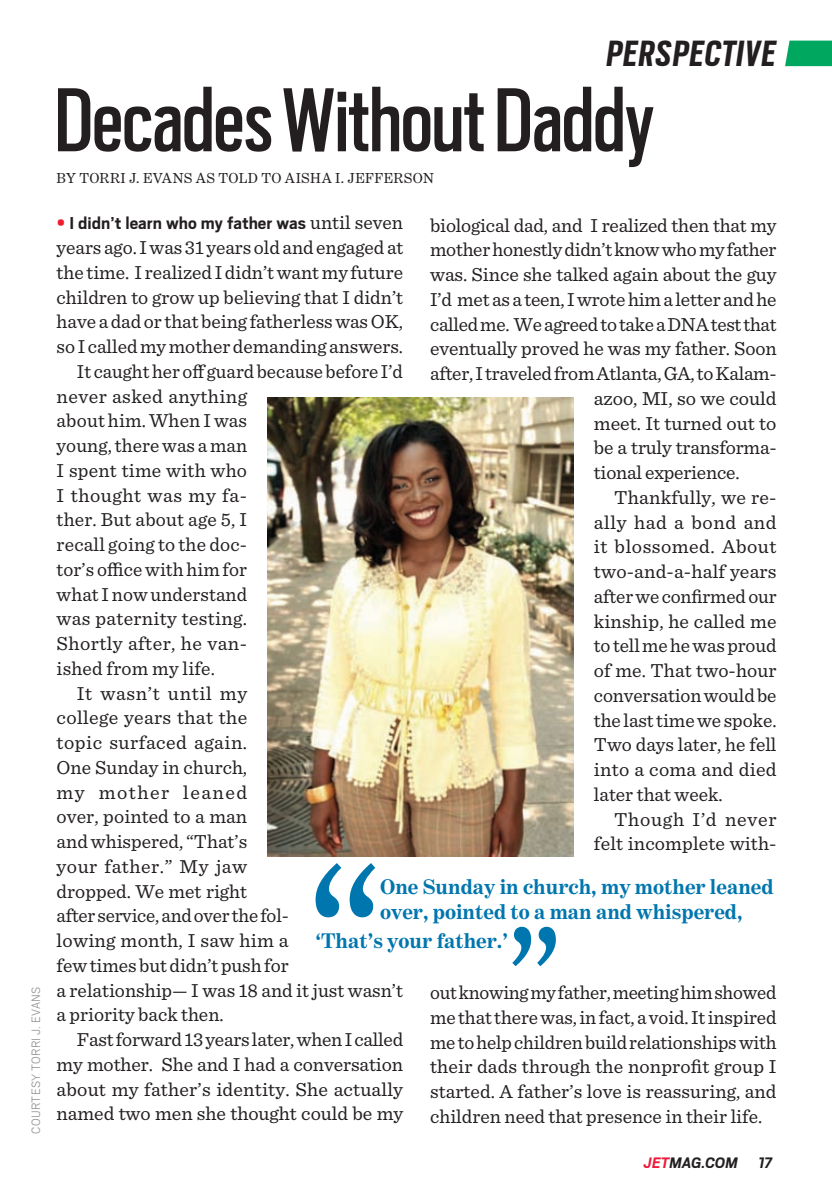
<style>
.page{position:relative;width:832px;height:1197px;background:#fff}
.page>*{position:absolute;margin:0;border:0;box-sizing:border-box;transform-origin:0 0}
.t1{font:187.88px "Benton Modern Two";color:#0076ae}
.t2{font:100.58px "Scout Cond";letter-spacing:-.005em;color:#231f20}
.t3{font:italic 700 40.5px "Scout Cond";letter-spacing:.04em;color:#231f20}
.t4{font:700 21.38px/24.8px "Benton Modern Two";color:#0076ae}
.t5{font:19.8px/24.8px "Sentinel";color:#231f20;text-align:justify}
.t6{font:19.8px "Sentinel";letter-spacing:.025em;color:#231f20}
.t7{font:19.8px "Sentinel";letter-spacing:.02em;color:#231f20}
.t8{font:19.8px "Sentinel";letter-spacing:.03em;color:#231f20}
.t9{font:19.8px "Sentinel";letter-spacing:.075em;color:#231f20}
.t10{font:19.8px "Sentinel";letter-spacing:.035em;color:#231f20}
.t11{font:700 19.12px "Scout";color:#231f20}
.t12{font:italic 700 16.88px "Scout";letter-spacing:.005em;color:#231f20}
.t13{font:14.62px "Benton Modern Two";letter-spacing:.025em;color:#231f20}
.t14{font:300 13.5px "Scout";letter-spacing:.025em;color:#939598}
.s1{font-weight:900;color:#ee1b2d}
.s2{font-family:"Sentinel";font-weight:400;font-size:19.8px}
.s3{color:#ed1a3a}
</style>
<div class="page">
<svg style="left:785px;top:41px;width:46px;height:25px"></svg>
<img style="left:268px;top:397px;width:305px;height:459px">
<svg style="left:512px;top:927px;width:44px;height:39px"></svg>
<p class="t14" style="left:27px;top:1134px;width:149px;rotate:-90deg">courtesy torri J. evans</p>
<h3 class="t3" style="left:607px;top:27px;width:170px">PERSPECTIVE</h3>
<h2 class="t2" style="left:54px;top:55px;width:601px">Decades Without Daddy</h2>
<p class="t13" style="left:57px;top:170px;width:378px">BY TORRI J. EVANS AS TOLD TO AISHA I. JEFFERSON</p>
<p class="t11" style="left:57px;top:211px;width:348px"><span class="s1">•</span> I didn’t learn who my father was <span class="s2">until seven</span></p>
<p class="t5" style="left:57px;top:234px;width:348px">years ago. I was 31 years old and engaged at</p>
<p class="t5" style="left:57px;top:259px;width:348px">the time. I realized I didn’t want my future</p>
<p class="t5" style="left:57px;top:283px;width:348px">children to grow up believing that I didn’t</p>
<p class="t5" style="left:57px;top:308px;width:348px">have a dad or that being fatherless was OK,</p>
<p class="t5" style="left:57px;top:333px;width:348px">so I called my mother demanding answers.</p>
<p class="t5" style="left:77px;top:358px;width:327px">It caught her off guard because before I’d</p>
<p class="t7" style="left:57px;top:381px;width:192px">never asked anything</p>
<p class="t5" style="left:57px;top:407px;width:192px">about him. When I was</p>
<p class="t5" style="left:57px;top:432px;width:192px">young, there was a man</p>
<p class="t5" style="left:57px;top:457px;width:192px">I spent time with who</p>
<p class="t6" style="left:57px;top:480px;width:192px">I thought was my fa-</p>
<p class="t5" style="left:57px;top:506px;width:192px">ther. But about age 5, I</p>
<p class="t5" style="left:57px;top:531px;width:192px">recall going to the doc-</p>
<p class="t5" style="left:57px;top:556px;width:192px">tor’s office with him for</p>
<p class="t5" style="left:57px;top:580px;width:192px">what I now understand</p>
<p class="t5" style="left:57px;top:605px;width:192px">was paternity testing.</p>
<p class="t7" style="left:57px;top:629px;width:192px">Shortly after, he van-</p>
<p class="t5" style="left:57px;top:655px;width:160px">ished from my life.</p>
<p class="t8" style="left:77px;top:678px;width:172px">It wasn’t until my</p>
<p class="t5" style="left:57px;top:704px;width:192px">college years that the</p>
<p class="t6" style="left:57px;top:728px;width:192px">topic surfaced again.</p>
<p class="t5" style="left:57px;top:754px;width:192px">One Sunday in church,</p>
<p class="t9" style="left:57px;top:777px;width:192px">my mother leaned</p>
<p class="t5" style="left:57px;top:803px;width:192px">over, pointed to a man</p>
<p class="t5" style="left:57px;top:828px;width:192px">and whispered, “That’s</p>
<p class="t6" style="left:57px;top:851px;width:192px">your father.” My jaw</p>
<p class="t5" style="left:57px;top:877px;width:192px">dropped. We met right</p>
<p class="t5" style="left:57px;top:902px;width:234px">after service, and over the fol-</p>
<p class="t5" style="left:57px;top:927px;width:233px">lowing month, I saw him a</p>
<p class="t5" style="left:57px;top:952px;width:233px">few times but didn’t push for</p>
<p class="t5" style="left:57px;top:976px;width:348px">a relationship— I was 18 and it just wasn’t</p>
<p class="t5" style="left:57px;top:1001px;width:169px">a priority back then.</p>
<p class="t5" style="left:77px;top:1026px;width:328px">Fast forward 13 years later, when I called</p>
<p class="t5" style="left:57px;top:1051px;width:348px">my mother. She and I had a conversation</p>
<p class="t5" style="left:57px;top:1075px;width:348px">about my father’s identity. She actually</p>
<p class="t5" style="left:57px;top:1100px;width:348px">named two men she thought could be my</p>
<p class="t5" style="left:430px;top:211px;width:348px">biological dad, and I realized then that my</p>
<p class="t5" style="left:430px;top:236px;width:348px">mother honestly didn’t know who my father</p>
<p class="t5" style="left:430px;top:261px;width:348px">was. Since she talked again about the guy</p>
<p class="t5" style="left:430px;top:286px;width:348px">I’d met as a teen, I wrote him a letter and he</p>
<p class="t5" style="left:430px;top:310px;width:348px">called me. We agreed to take a DNA test that</p>
<p class="t5" style="left:430px;top:335px;width:348px">eventually proved he was my father. Soon</p>
<p class="t5" style="left:430px;top:360px;width:348px">after, I traveled from Atlanta, GA, to Kalam-</p>
<p class="t5" style="left:594px;top:385px;width:184px">azoo, MI, so we could</p>
<p class="t5" style="left:594px;top:409px;width:184px">meet. It turned out to</p>
<p class="t5" style="left:594px;top:434px;width:184px">be a truly transforma-</p>
<p class="t5" style="left:594px;top:459px;width:147px">tional experience.</p>
<p class="t5" style="left:614px;top:484px;width:164px">Thankfully, we re-</p>
<p class="t8" style="left:594px;top:507px;width:184px">ally had a bond and</p>
<p class="t6" style="left:594px;top:532px;width:184px">it blossomed. About</p>
<p class="t5" style="left:594px;top:558px;width:184px">two-and-a-half years</p>
<p class="t5" style="left:594px;top:583px;width:184px">after we confirmed our</p>
<p class="t5" style="left:594px;top:607px;width:184px">kinship, he called me</p>
<p class="t5" style="left:594px;top:632px;width:184px">to tell me he was proud</p>
<p class="t5" style="left:594px;top:657px;width:184px">of me. That two-hour</p>
<p class="t5" style="left:594px;top:682px;width:184px">conversation would be</p>
<p class="t5" style="left:594px;top:706px;width:184px">the last time we spoke.</p>
<p class="t5" style="left:594px;top:731px;width:184px">Two days later, he fell</p>
<p class="t5" style="left:594px;top:756px;width:184px">into a coma and died</p>
<p class="t5" style="left:594px;top:781px;width:130px">later that week.</p>
<p class="t10" style="left:614px;top:804px;width:164px">Though I’d never</p>
<p class="t5" style="left:594px;top:830px;width:184px">felt incomplete with-</p>
<h1 class="t1" style="left:308px;top:824px;width:78px">“</h1>
<p class="t4" style="left:380px;top:874px;width:395px">One Sunday in church, my mother leaned over, pointed to a man and whispered,</p>
<p class="t4" style="left:315px;top:928px;width:194px">‘That’s your father.’</p>
<p class="t5" style="left:430px;top:979px;width:348px">out knowing my father, meeting him showed me that there was, in fact, a void. It inspired me to help children build relationships with their dads through the nonprofit group I started. A father’s love is reassuring, and children need that presence in their life.</p>
<p class="t12" style="left:643px;top:1152px;width:130px"><span class="s3">JET</span>MAG.COM 17</p>
</div>
